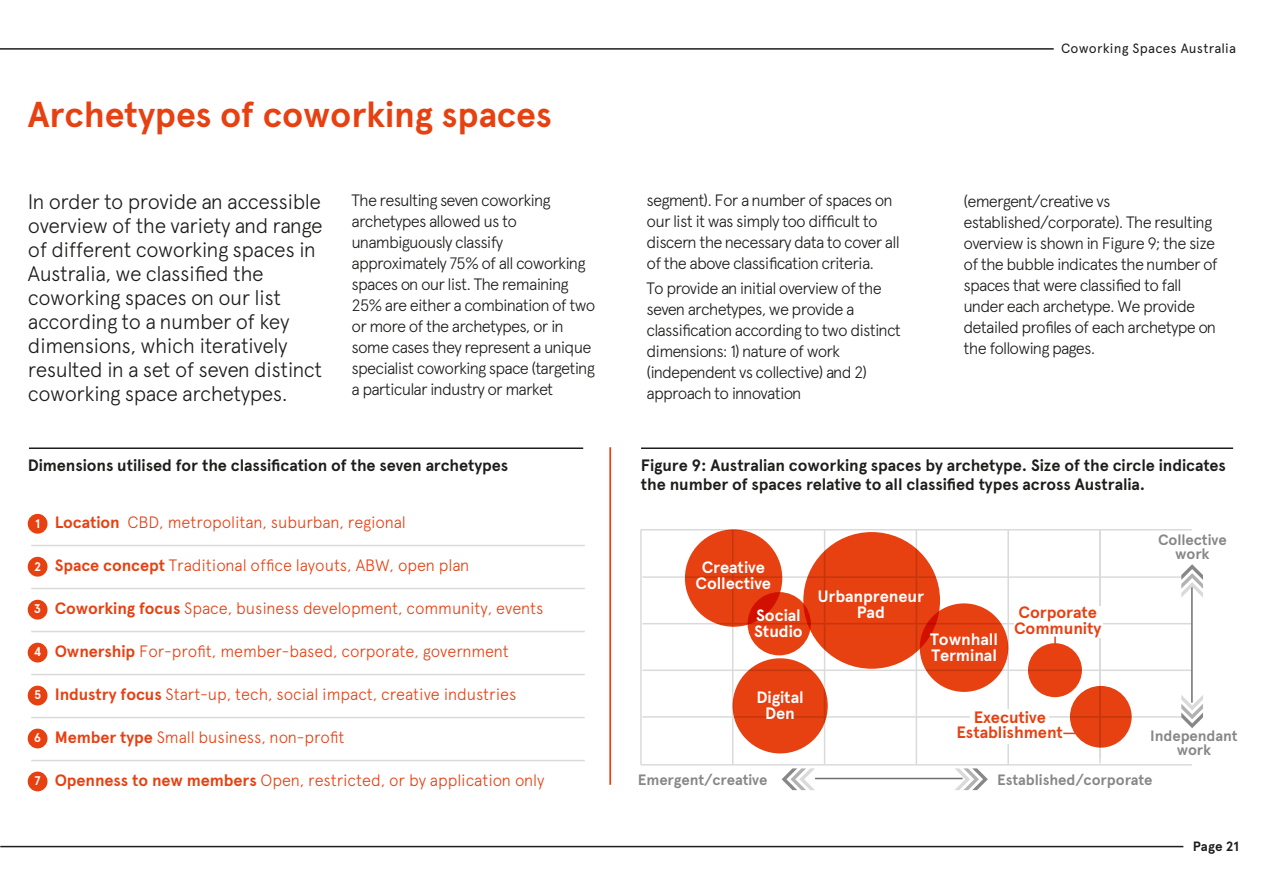
<style>
.page{position:relative;width:1263px;height:893px;background:#fff}
.page>*{position:absolute;margin:0;border:0;box-sizing:border-box;transform-origin:0 0}
.t1{font:700 36px "Apercu Pro";letter-spacing:-.005em;color:#e74011}
.t2{font:300 21px/24px "Apercu Pro";letter-spacing:-.025em;color:#1d1d1b}
.t3{font:300 16.5px/21px "Apercu Pro";letter-spacing:-.05em;color:#1d1d1b}
.t4{font:300 16.5px "Apercu Pro";letter-spacing:-.005em;color:#e74011}
.t5{font:700 16.5px/19.5px "Apercu Pro";letter-spacing:-.005em;color:#1d1d1b}
.t6{font:700 16.5px/15.6px "Apercu Pro";letter-spacing:-.005em;color:#fff;text-align:center}
.t7{font:700 16.5px/15.6px "Apercu Pro";letter-spacing:-.005em;color:#e74011}
.t8{font:700 15px/14.1px "Apercu Pro";letter-spacing:-.005em;color:#878787;text-align:center}
.t9{font:13.5px "Apercu Pro";letter-spacing:.015em;color:#1d1d1b}
.t10{font:700 13.5px "Apercu Pro";letter-spacing:.01em;color:#1d1d1b}
.t11{font:700 12.6px "Apercu Pro";color:#fff}
.s1{font-weight:700}
</style>
<div class="page">
<hr style="left:642px;top:576px;width:539px;height:2px;background:#dadada">
<hr style="left:642px;top:623px;width:550px;height:1px;background:#dadada">
<hr style="left:642px;top:669px;width:550px;height:2px;background:#dadada">
<hr style="left:642px;top:716px;width:539px;height:2px;background:#dadada">
<hr style="left:641px;top:764px;width:551px;height:1px;background:#dadada">
<hr style="left:640px;top:530px;width:2px;height:235px;background:#dadada">
<hr style="left:732px;top:530px;width:1px;height:234px;background:#dadada">
<hr style="left:824px;top:530px;width:1px;height:234px;background:#dadada">
<hr style="left:916px;top:530px;width:1px;height:234px;background:#dadada">
<hr style="left:1007px;top:530px;width:2px;height:235px;background:#dadada">
<hr style="left:1099px;top:530px;width:2px;height:233px;background:#dadada">
<hr style="left:1191px;top:586px;width:2px;height:117px;background:#706f6f">
<div style="left:28px;top:514px;width:20px;height:20px;background:#e74011;border-radius:50%"></div>
<div style="left:28px;top:557px;width:20px;height:20px;background:#e74011;border-radius:50%"></div>
<div style="left:28px;top:600px;width:20px;height:20px;background:#e74011;border-radius:50%"></div>
<div style="left:28px;top:643px;width:20px;height:19px;background:#e74011;border-radius:50%"></div>
<div style="left:28px;top:686px;width:20px;height:19px;background:#e74011;border-radius:50%"></div>
<div style="left:28px;top:729px;width:20px;height:19px;background:#e74011;border-radius:50%"></div>
<div style="left:28px;top:772px;width:20px;height:19px;background:#e74011;border-radius:50%"></div>
<hr style="left:641px;top:447px;width:592px;height:2px;background:#1d1d1b">
<hr style="left:29px;top:447px;width:554px;height:2px;background:#1d1d1b">
<hr style="left:31px;top:760px;width:554px;height:1px;background:#dadada">
<hr style="left:31px;top:717px;width:554px;height:1px;background:#dadada">
<hr style="left:31px;top:674px;width:554px;height:1px;background:#dadada">
<hr style="left:31px;top:631px;width:554px;height:1px;background:#dadada">
<hr style="left:31px;top:588px;width:554px;height:1px;background:#dadada">
<hr style="left:31px;top:545px;width:554px;height:1px;background:#dadada">
<hr style="left:641px;top:529px;width:551px;height:1px;background:#dadada">
<hr style="left:815px;top:778px;width:147px;height:1px;background:#706f6f">
<div style="left:803px;top:532px;width:137px;height:137px;background:#e74011;border-radius:50%"></div>
<div style="left:920px;top:603px;width:88px;height:89px;background:#e74011;border-radius:50%"></div>
<div style="left:1070px;top:686px;width:62px;height:62px;background:#e74011;border-radius:50%"></div>
<div style="left:1028px;top:643px;width:54px;height:54px;background:#e74011;border-radius:50%"></div>
<div style="left:747px;top:592px;width:64px;height:63px;background:#e74011;border-radius:50%"></div>
<div style="left:733px;top:658px;width:95px;height:95px;background:#e74011;border-radius:50%"></div>
<div style="left:685px;top:529px;width:97px;height:98px;background:#e74011;border-radius:50%"></div>
<svg style="left:1181px;top:564px;width:22px;height:34px"></svg>
<svg style="left:1181px;top:695px;width:22px;height:33px"></svg>
<svg style="left:782px;top:768px;width:33px;height:22px"></svg>
<svg style="left:954px;top:768px;width:34px;height:22px"></svg>
<div style="left:1014px;top:606px;width:88px;height:31px;background:#fff"></div>
<div style="left:970px;top:709px;width:79px;height:34px;background:#fff"></div>
<svg style="left:1054px;top:637px;width:2px;height:7px"></svg>
<svg style="left:1063px;top:733px;width:12px;height:1px"></svg>
<hr style="left:609px;top:447px;width:2px;height:338px;background:#e74011">
<hr style="left:0;top:846px;width:1183px;height:1px;background:#1d1d1b">
<hr style="left:0;top:48px;width:1054px;height:2px;background:#1d1d1b">
<h1 class="t1" style="left:28px;top:88px;width:525px">Archetypes of coworking spaces</h1>
<p class="t2" style="left:28px;top:187px;width:296px">In order to provide an accessible overview of the variety and range of different coworking spaces in<br>Australia, we classified the coworking spaces on our list according to a number of key dimensions, which iteratively resulted in a set of seven distinct coworking space archetypes.</p>
<p class="t3" style="left:351px;top:188px;width:245px">The resulting seven coworking archetypes allowed us to unambiguously classify approximately 75% of all coworking spaces on our list. The remaining<br>25% are either a combination of two or more of the archetypes, or in some cases they represent a unique specialist coworking space (targeting a particular industry or market</p>
<p class="t5" style="left:28px;top:455px;width:482px">Dimensions utilised for the classification of the seven archetypes</p>
<p class="t11" style="left:35px;top:514px;width:7px">1</p>
<p class="t11" style="left:34px;top:557px;width:9px">2</p>
<p class="t11" style="left:34px;top:600px;width:9px">3</p>
<p class="t11" style="left:34px;top:642px;width:9px">4</p>
<p class="t11" style="left:34px;top:685px;width:9px">5</p>
<p class="t11" style="left:34px;top:728px;width:9px">6</p>
<p class="t11" style="left:35px;top:771px;width:8px">7</p>
<p class="t4" style="left:55px;top:510px;width:353px"><span class="s1">Location</span> CBD, metropolitan, suburban, regional</p>
<p class="t4" style="left:55px;top:553px;width:416px"><span class="s1">Space concept</span> Traditional office layouts, ABW, open plan</p>
<p class="t4" style="left:55px;top:596px;width:490px"><span class="s1">Coworking focus</span> Space, business development, community, events</p>
<p class="t4" style="left:55px;top:639px;width:456px"><span class="s1">Ownership</span> For-profit, member-based, corporate, government</p>
<p class="t4" style="left:55px;top:682px;width:463px"><span class="s1">Industry focus</span> Start-up, tech, social impact, creative industries</p>
<p class="t4" style="left:55px;top:724px;width:291px"><span class="s1">Member type</span> Small business, non-profit</p>
<p class="t4" style="left:55px;top:767px;width:491px"><span class="s1">Openness to new members</span> Open, restricted, or by application only</p>
<p class="t3" style="left:646px;top:188px;width:255px">segment). For a number of spaces on our list it was simply too difficult to discern the necessary data to cover all of the above classification criteria.</p>
<p class="t3" style="left:646px;top:276px;width:256px">To provide an initial overview of the seven archetypes, we provide a classification according to two distinct dimensions: 1) nature of work (independent vs collective) and 2) approach to innovation</p>
<p class="t9" style="left:1061px;top:38px;width:176px">Coworking Spaces Australia</p>
<p class="t3" style="left:963px;top:189px;width:256px">(emergent/creative vs established/corporate). The resulting overview is shown in Figure 9; the size of the bubble indicates the number of spaces that were classified to fall under each archetype. We provide detailed profiles of each archetype on the following pages.</p>
<p class="t5" style="left:641px;top:455px;width:587px">Figure 9: Australian coworking spaces by archetype. Size of the circle indicates the number of spaces relative to all classified types across Australia.</p>
<p class="t6" style="left:696px;top:559px;width:77px">Creative<br>Collective</p>
<p class="t6" style="left:754px;top:607px;width:50px;text-align:left">Social<br>Studio</p>
<p class="t6" style="left:756px;top:689px;width:49px">Digital<br>Den</p>
<p class="t6" style="left:818px;top:588px;width:108px">Urbanpreneur<br>Pad</p>
<p class="t6" style="left:930px;top:631px;width:69px;text-align:left">Townhall<br>Terminal</p>
<p class="t7" style="left:1014px;top:604px;width:89px">Corporate<br>Community</p>
<p class="t7" style="left:956px;top:708px;width:108px;text-align:center">Executive<br>Establishment</p>
<p class="t8" style="left:1158px;top:532px;width:70px">Collective work</p>
<p class="t8" style="left:1150px;top:728px;width:89px">Independant work</p>
<p class="t8" style="left:638px;top:772px;width:131px">Emergent/creative</p>
<p class="t8" style="left:997px;top:772px;width:157px">Established/corporate</p>
<p class="t10" style="left:1193px;top:836px;width:48px">Page 21</p>
</div>
